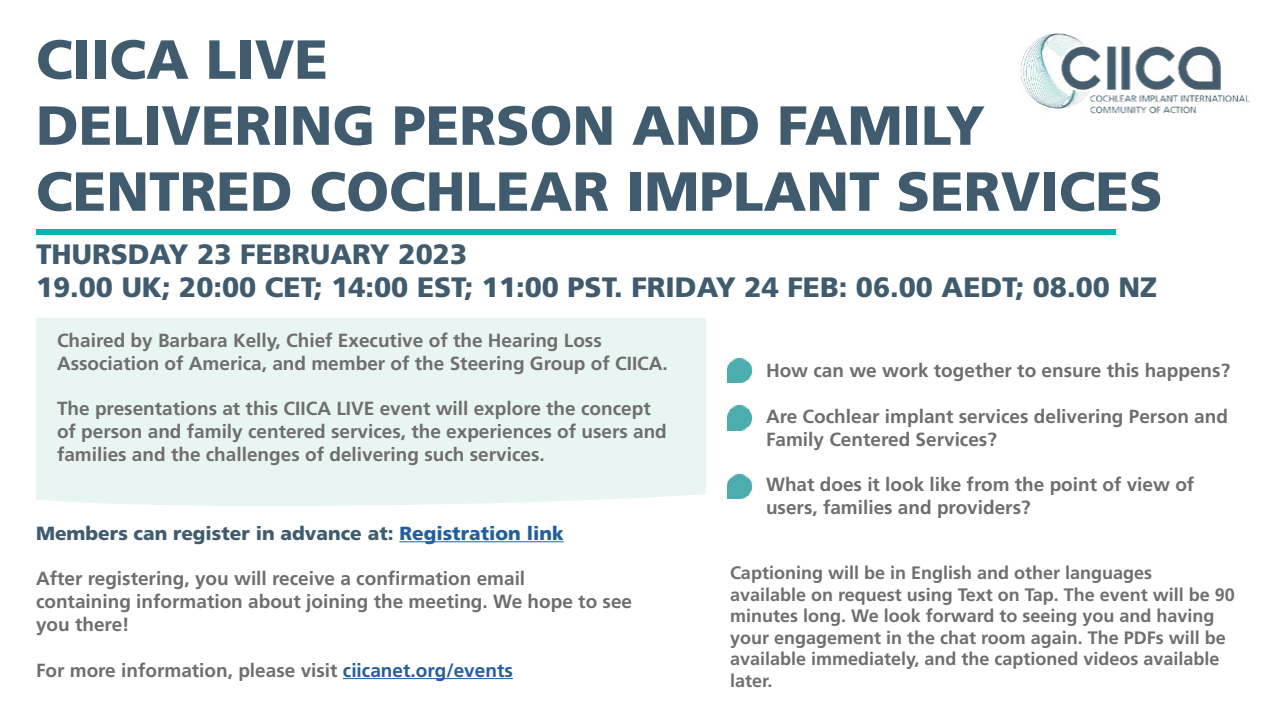
<style>
.page{position:relative;width:1280px;height:720px;background:#fff}
.page>*{position:absolute;margin:0;border:0;box-sizing:border-box;transform-origin:0 0}
.t1{font:900 55px/66px "Frutiger";color:#3f5b6d}
.t2{font:900 28px/33.6px "Frutiger";color:#3f5b6d}
.t3{font:700 19px/22.8px "Frutiger";color:#6e6e6e}
.t4{font:900 19px "Frutiger";color:#3f5b6d}
.t5{font:700 18px/21.6px "Frutiger";color:#6e6e6e}
.s1{color:#215e9e}
</style>
<div class="page">
<div style="left:36px;top:229px;width:1080px;height:6px;background:#09b3b0"></div>
<div style="left:36px;top:318px;width:670px;height:188px;background:#e8f5f2"></div>
<hr style="left:399px;top:541px;width:165px;height:1px;background:#215e9e">
<hr style="left:343px;top:678px;width:170px;height:1px;background:#215e9e">
<img style="left:1020px;top:33px;width:230px;height:81px">
<img style="left:727px;top:474px;width:25px;height:25px">
<img style="left:727px;top:406px;width:25px;height:24px">
<img style="left:727px;top:358px;width:25px;height:25px">
<h1 class="t1" style="left:36px;top:26px;width:1128px">CIICA LIVE<br>DELIVERING PERSON AND FAMILY<br>CENTRED COCHLEAR IMPLANT SERVICES</h1>
<h2 class="t2" style="left:36px;top:237px;width:1123px">THURSDAY 23 FEBRUARY 2023<br>19.00 UK; 20:00 CET; 14:00 EST; 11:00 PST. FRIDAY 24 FEB: 06.00 AEDT; 08.00 NZ</h2>
<p class="t3" style="left:57px;top:329px;width:612px">Chaired by Barbara Kelly, Chief Executive of the Hearing Loss<br>Association of America, and member of the Steering Group of CIICA.</p>
<p class="t3" style="left:57px;top:397px;width:611px">The presentations at this CIICA LIVE event will explore the concept of person and family centered services, the experiences of users and families and the challenges of delivering such services.</p>
<p class="t3" style="left:766px;top:359px;width:466px">How can we work together to ensure this happens?</p>
<p class="t3" style="left:766px;top:405px;width:464px">Are Cochlear implant services delivering Person and<br>Family Centered Services?</p>
<p class="t3" style="left:766px;top:473px;width:430px">What does it look like from the point of view of users, families and providers?</p>
<p class="t4" style="left:36px;top:522px;width:529px">Members can register in advance at: <span class="s1">Registration link</span></p>
<p class="t3" style="left:36px;top:567px;width:598px">After registering, you will receive a confirmation email<br>containing information about joining the meeting. We hope to see you there!</p>
<p class="t3" style="left:36px;top:659px;width:478px">For more information, please visit <span class="s1">ciicanet.org/events</span></p>
<p class="t5" style="left:730px;top:562px;width:506px">Captioning will be in English and other languages<br>available on request using Text on Tap. The event will be 90 minutes long. We look forward to seeing you and having your engagement in the chat room again. The PDFs will be available immediately, and the captioned videos available later.</p>
</div>
